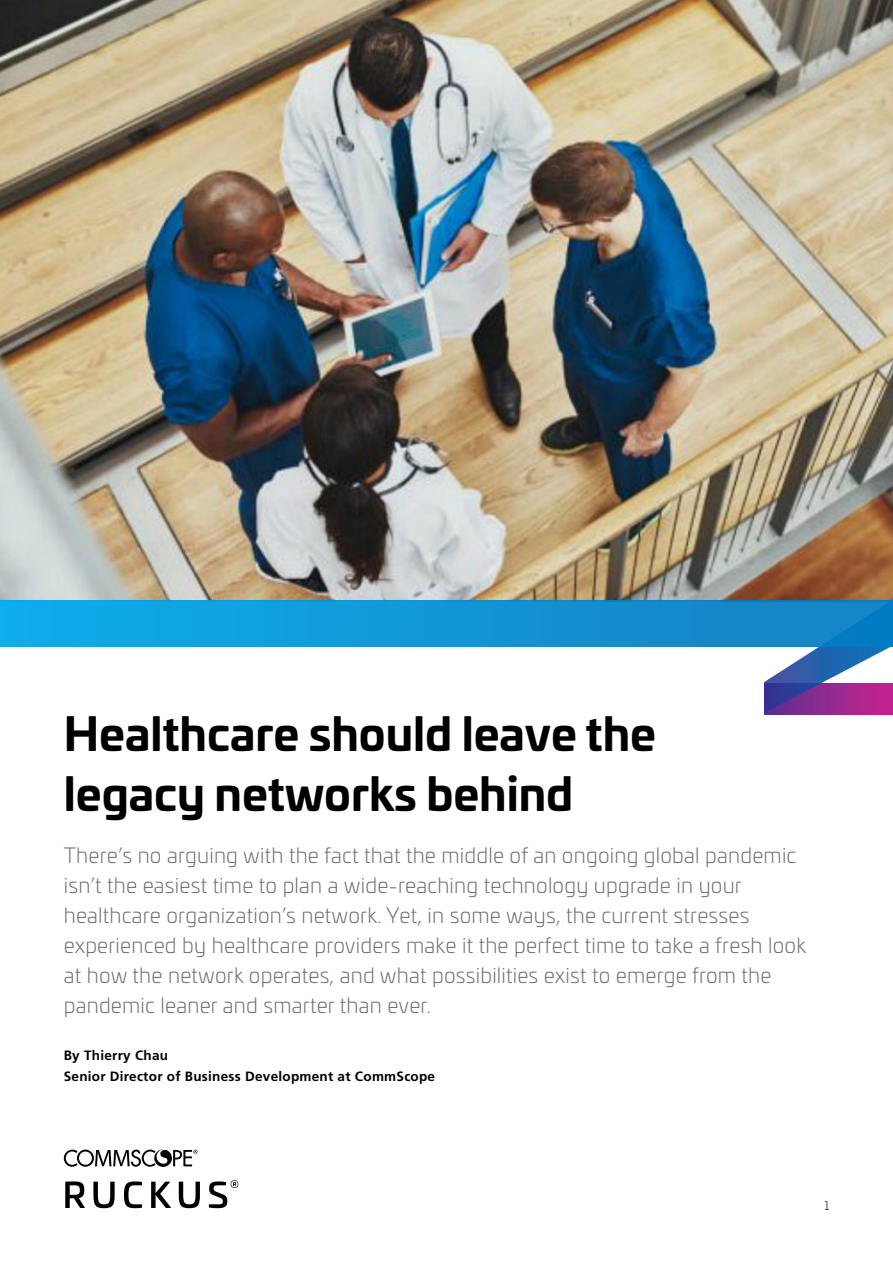
<style>
.page{position:relative;width:893px;height:1263px;background:#fff}
.page>*{position:absolute;margin:0;border:0;box-sizing:border-box;transform-origin:0 0}
.t1{font:700 45px/60px "Univia Pro";color:#000}
.t2{font:300 21px/30px "Univia Pro";letter-spacing:.01em;color:#6d6e71}
.t3{font:700 13.5px/21px "Frutiger LT Pro";letter-spacing:.02em;color:#000}
.t4{font:300 12px "Univia Pro";color:#000}
</style>
<div class="page">
<img style="left:0;top:0;width:893px;height:600px">
<svg style="left:764px;top:713px;width:129px;height:1px"></svg>
<svg style="left:764px;top:599px;width:129px;height:114px"></svg>
<svg style="left:0;top:600px;width:893px;height:47px;background:#1095d6"></svg>
<svg style="left:64px;top:1149px;width:133px;height:18px"></svg>
<svg style="left:65px;top:1181px;width:20px;height:27px"></svg>
<svg style="left:93px;top:1181px;width:22px;height:27px"></svg>
<svg style="left:124px;top:1181px;width:18px;height:27px"></svg>
<svg style="left:151px;top:1181px;width:20px;height:27px"></svg>
<svg style="left:179px;top:1181px;width:21px;height:27px"></svg>
<svg style="left:209px;top:1180px;width:29px;height:28px"></svg>
<h1 class="t1" style="left:64px;top:701px;width:594px">Healthcare should leave the legacy networks behind</h1>
<p class="t2" style="left:64px;top:839px;width:744px">There’s no arguing with the fact that the middle of an ongoing global pandemic isn’t the easiest time to plan a wide-reaching technology upgrade in your healthcare organization’s network. Yet, in some ways, the current stresses experienced by healthcare providers make it the perfect time to take a fresh look at how the network operates, and what possibilities exist to emerge from the pandemic leaner and smarter than ever.</p>
<p class="t3" style="left:64px;top:1044px;width:373px">By Thierry Chau<br>Senior Director of Business Development at CommScope</p>
<p class="t4" style="left:824px;top:1197px;width:6px">1</p>
</div>
